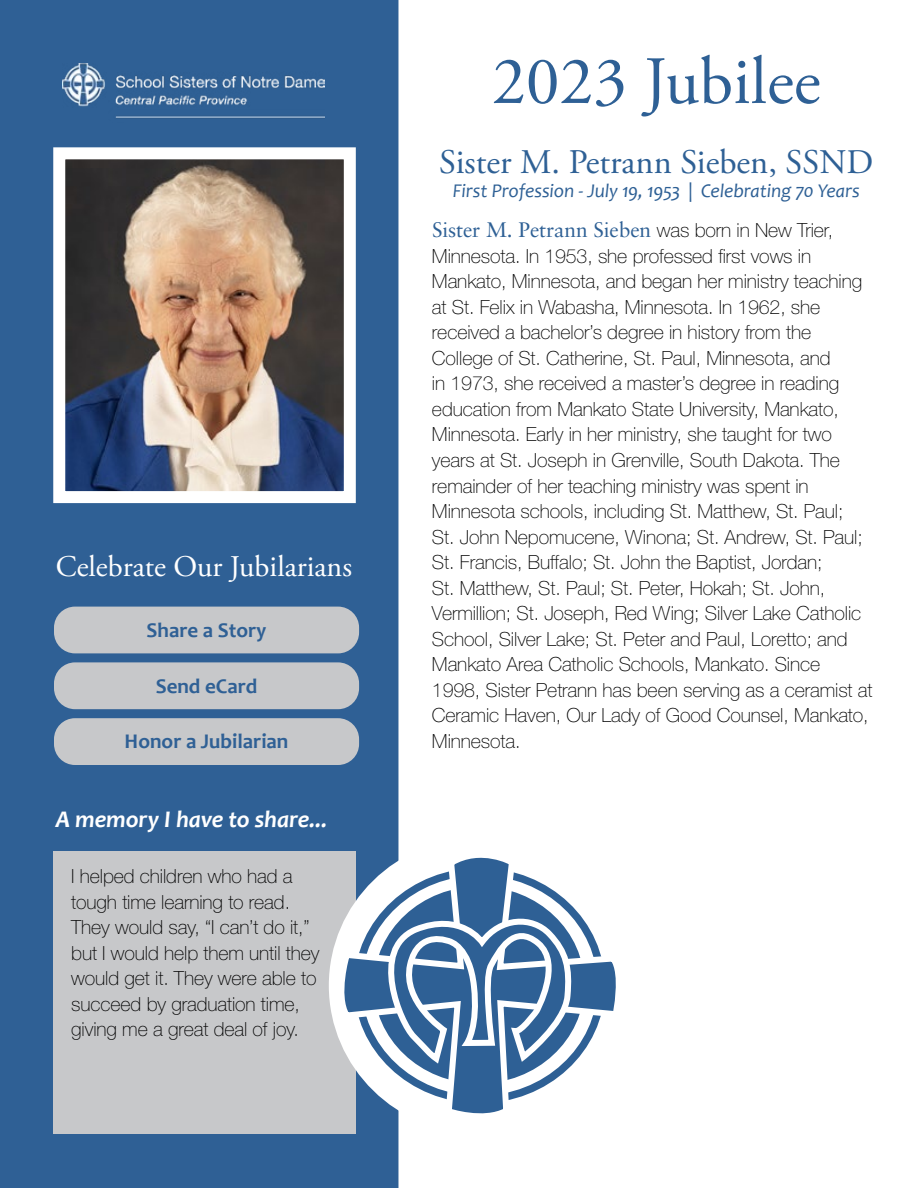
<style>
.page{position:relative;width:918px;height:1188px;background:#fff}
.page>*{position:absolute;margin:0;border:0;box-sizing:border-box;transform-origin:0 0}
.t1{font:67.5px "Adobe Garamond Pro";color:#2e6095}
.t2{font:34.5px "Adobe Garamond Pro";color:#2e6095}
.t3{font:30px "Adobe Garamond Pro";color:#fff}
.t4{font:italic 700 24px "Candara";letter-spacing:-.005em;color:#fff}
.t5{font:21px "Sabon LT Pro";letter-spacing:-.005em;color:#2e6095}
.t6{font:700 21px "Candara";color:#2f6095}
.t7{font:100 19.5px/25.5px "Helvetica Neue LT Std";letter-spacing:-.005em;color:#000}
.t8{font:italic 19.5px "Candara";letter-spacing:-.005em;color:#2e6095}
.s1{font-family:"Helvetica Neue LT Std";font-weight:100;font-size:19.5px;color:#000}
</style>
<div class="page">
<div style="left:0;top:0;width:398px;height:1188px;background:#2f6095"></div>
<div style="left:53px;top:851px;width:303px;height:283px;background:#c7c8ca"></div>
<img style="left:66px;top:160px;width:277px;height:330px">
<div style="left:53px;top:147px;width:303px;height:356px;border:12px solid #fff"></div>
<svg style="left:335px;top:756px;width:281px;height:432px"></svg>
<svg style="left:362px;top:907px;width:214px;height:189px"></svg>
<div style="left:54px;top:607px;width:305px;height:46px;background:#c7c8ca;border-radius:21px"></div>
<div style="left:54px;top:662px;width:305px;height:47px;background:#c7c8ca;border-radius:21px"></div>
<div style="left:54px;top:718px;width:305px;height:47px;background:#c7c8ca;border-radius:21px"></div>
<img style="left:62px;top:63px;width:263px;height:59px">
<h3 class="t3" style="left:56px;top:549px;width:298px">Celebrate Our Jubilarians</h3>
<p class="t6" style="left:147px;top:617px;width:121px">Share a Story</p>
<p class="t6" style="left:156px;top:673px;width:103px">Send eCard</p>
<p class="t6" style="left:125px;top:729px;width:165px">Honor a Jubilarian</p>
<p class="t4" style="left:56px;top:805px;width:273px">A memory I have to share...</p>
<p class="t7" style="left:71px;top:864px;width:250px">I helped children who had a tough time learning to read.<br>They would say, “I can’t do it,” but I would help them until they would get it. They were able to succeed by graduation time, giving me a great deal of joy.</p>
<h1 class="t1" style="left:492px;top:41px;width:330px">2023 Jubilee</h1>
<h2 class="t2" style="left:439px;top:142px;width:436px">Sister M. Petrann Sieben, SSND</h2>
<p class="t8" style="left:453px;top:179px;width:409px">First Profession - July 19, 1953 | Celebrating 70 Years</p>
<p class="t5" style="left:432px;top:217px;width:403px">Sister M. Petrann Sieben <span class="s1">was born in New Trier,</span></p>
<p class="t7" style="left:432px;top:243px;width:442px">Minnesota. In 1953, she professed first vows in Mankato, Minnesota, and began her ministry teaching at St. Felix in Wabasha, Minnesota. In 1962, she received a bachelor’s degree in history from the College of St. Catherine, St. Paul, Minnesota, and<br>in 1973, she received a master’s degree in reading education from Mankato State University, Mankato, Minnesota. Early in her ministry, she taught for two years at St. Joseph in Grenville, South Dakota. The remainder of her teaching ministry was spent in Minnesota schools, including St. Matthew, St. Paul;<br>St. John Nepomucene, Winona; St. Andrew, St. Paul; St. Francis, Buffalo; St. John the Baptist, Jordan;<br>St. Matthew, St. Paul; St. Peter, Hokah; St. John, Vermillion; St. Joseph, Red Wing; Silver Lake Catholic School, Silver Lake; St. Peter and Paul, Loretto; and Mankato Area Catholic Schools, Mankato. Since 1998, Sister Petrann has been serving as a ceramist at Ceramic Haven, Our Lady of Good Counsel, Mankato, Minnesota.</p>
</div>
